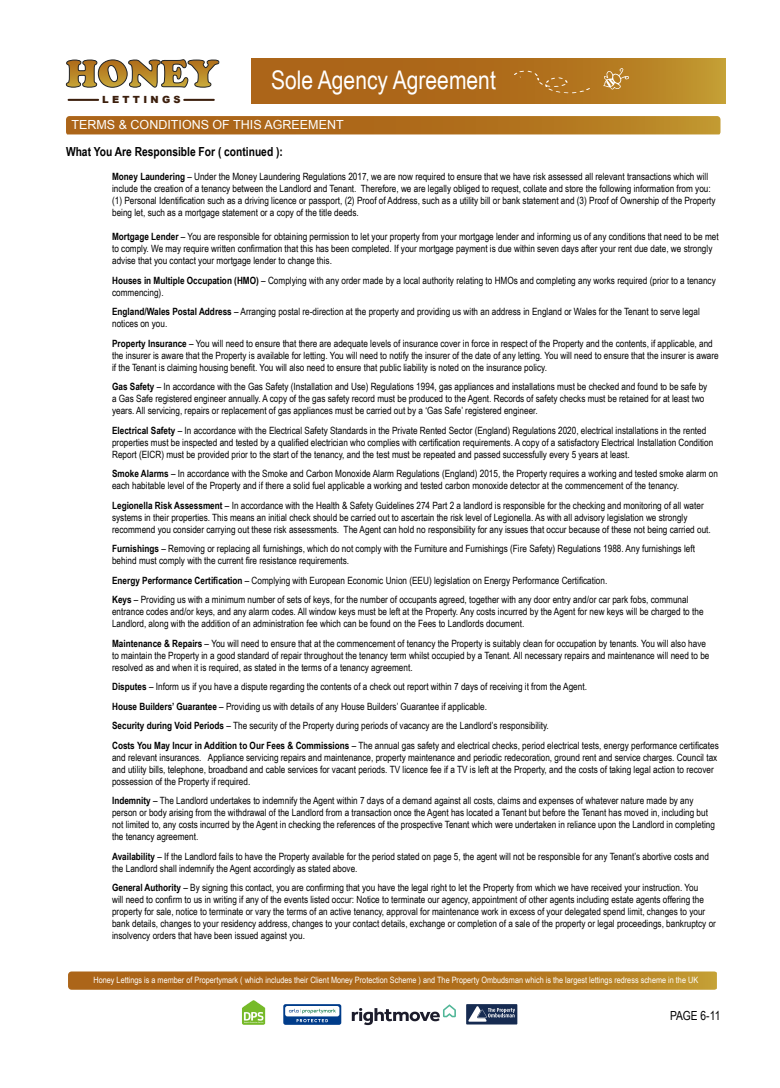
<style>
.page{position:relative;width:780px;height:1088px;background:#fff}
.page>*{position:absolute;margin:0;border:0;box-sizing:border-box;transform-origin:0 0}
.t1{font:25.62px "Arial Narrow";color:#fff}
.t2{font:700 12.5px "Arial Narrow";color:#000}
.t3{font:12.5px "Arial";color:#fff}
.t4{font:12.5px "Arial Narrow";letter-spacing:-.03em;color:#000}
.t5{font:10px/12px "Arial Narrow";color:#000}
.t6{font:900 9.88px "Arial";color:#3c1f0d}
.t7{font:8.75px "Arial Narrow";color:#fff}
.s1{font-weight:700}
</style>
<div class="page">
<svg style="left:68px;top:971px;width:648px;height:19px;background:#b47726"></svg>
<svg style="left:242px;top:1000px;width:23px;height:25px"></svg>
<svg style="left:352px;top:1004px;width:104px;height:21px"></svg>
<svg style="left:283px;top:1004px;width:58px;height:21px"></svg>
<div style="left:466px;top:1004px;width:51px;height:20px;background:#162b51"></div>
<svg style="left:468px;top:1006px;width:47px;height:15px"></svg>
<svg style="left:251px;top:58px;width:474px;height:45px;background:#b1711e"></svg>
<svg style="left:514px;top:71px;width:76px;height:22px;background:#b37626"></svg>
<svg style="left:603px;top:68px;width:26px;height:22px"></svg>
<svg style="left:66px;top:116px;width:654px;height:18px;background:#b0701e"></svg>
<hr style="left:69px;top:99px;width:29px;height:2px;background:#3c1f0d">
<hr style="left:184px;top:99px;width:30px;height:2px;background:#3c1f0d">
<svg style="left:66px;top:59px;width:153px;height:29px"></svg>
<p class="t6" style="left:102px;top:92px;width:80px">L E T T I N G S</p>
<h1 class="t1" style="left:271px;top:61px;width:226px">Sole Agency Agreement</h1>
<p class="t3" style="left:71px;top:116px;width:274px">TERMS &amp; CONDITIONS OF THIS AGREEMENT</p>
<p class="t2" style="left:66px;top:142px;width:218px">What You Are Responsible For ( continued ):</p>
<p class="t5" style="left:112px;top:170px;width:605px"><span class="s1">Money Laundering</span> – Under the Money Laundering Regulations 2017, we are now required to ensure that we have risk assessed all relevant transactions which will include the creation of a tenancy between the Landlord and Tenant. Therefore, we are legally obliged to request, collate and store the following information from you: (1) Personal Identification such as a driving licence or passport, (2) Proof of Address, such as a utility bill or bank statement and (3) Proof of Ownership of the Property being let, such as a mortgage statement or a copy of the title deeds.</p>
<p class="t5" style="left:112px;top:230px;width:608px"><span class="s1">Mortgage Lender</span> – You are responsible for obtaining permission to let your property from your mortgage lender and informing us of any conditions that need to be met to comply. We may require written confirmation that this has been completed. If your mortgage payment is due within seven days after your rent due date, we strongly advise that you contact your mortgage lender to change this.</p>
<p class="t5" style="left:112px;top:274px;width:605px"><span class="s1">Houses in Multiple Occupation (HMO)</span> – Complying with any order made by a local authority relating to HMOs and completing any works required (prior to a tenancy commencing).</p>
<p class="t5" style="left:112px;top:305px;width:589px"><span class="s1">England/Wales Postal Address</span> – Arranging postal re-direction at the property and providing us with an address in England or Wales for the Tenant to serve legal notices on you.</p>
<p class="t5" style="left:112px;top:337px;width:608px"><span class="s1">Property Insurance</span> – You will need to ensure that there are adequate levels of insurance cover in force in respect of the Property and the contents, if applicable, and the insurer is aware that the Property is available for letting. You will need to notify the insurer of the date of any letting. You will need to ensure that the insurer is aware if the Tenant is claiming housing benefit. You will also need to ensure that public liability is noted on the insurance policy.</p>
<p class="t5" style="left:112px;top:380px;width:596px"><span class="s1">Gas Safety</span> – In accordance with the Gas Safety (Installation and Use) Regulations 1994, gas appliances and installations must be checked and found to be safe by a Gas Safe registered engineer annually. A copy of the gas safety record must be produced to the Agent. Records of safety checks must be retained for at least two years. All servicing, repairs or replacement of gas appliances must be carried out by a ‘Gas Safe’ registered engineer.</p>
<p class="t5" style="left:112px;top:424px;width:602px"><span class="s1">Electrical Safety</span> – In accordance with the Electrical Safety Standards in the Private Rented Sector (England) Regulations 2020, electrical installations in the rented properties must be inspected and tested by a qualified electrician who complies with certification requirements. A copy of a satisfactory Electrical Installation Condition<br>Report (EICR) must be provided prior to the start of the tenancy, and the test must be repeated and passed successfully every 5 years at least.</p>
<p class="t5" style="left:112px;top:467px;width:607px"><span class="s1">Smoke Alarms</span> – In accordance with the Smoke and Carbon Monoxide Alarm Regulations (England) 2015, the Property requires a working and tested smoke alarm on each habitable level of the Property and if there a solid fuel applicable a working and tested carbon monoxide detector at the commencement of the tenancy.</p>
<p class="t5" style="left:112px;top:499px;width:600px"><span class="s1">Legionella Risk Assessment</span> – In accordance with the Health &amp; Safety Guidelines 274 Part 2 a landlord is responsible for the checking and monitoring of all water systems in their properties. This means an initial check should be carried out to ascertain the risk level of Legionella. As with all advisory legislation we strongly recommend you consider carrying out these risk assessments. The Agent can hold no responsibility for any issues that occur because of these not being carried out.</p>
<p class="t5" style="left:112px;top:542px;width:584px"><span class="s1">Furnishings</span> – Removing or replacing all furnishings, which do not comply with the Furniture and Furnishings (Fire Safety) Regulations 1988. Any furnishings left behind must comply with the current fire resistance requirements.</p>
<p class="t5" style="left:112px;top:570px;width:578px;line-height:19.5px"><span class="s1">Energy Performance Certification</span> – Complying with European Economic Union (EEU) legislation on Energy Performance Certification.<br><span class="s1">Keys</span> – Providing us with a minimum number of sets of keys, for the number of occupants agreed, together with any door entry and/or car park fobs, communal</p>
<p class="t5" style="left:112px;top:605px;width:593px">entrance codes and/or keys, and any alarm codes. All window keys must be left at the Property. Any costs incurred by the Agent for new keys will be charged to the<br>Landlord, along with the addition of an administration fee which can be found on the Fees to Landlords document.</p>
<p class="t5" style="left:112px;top:637px;width:599px"><span class="s1">Maintenance &amp; Repairs</span> – You will need to ensure that at the commencement of tenancy the Property is suitably clean for occupation by tenants. You will also have to maintain the Property in a good standard of repair throughout the tenancy term whilst occupied by a Tenant. All necessary repairs and maintenance will need to be resolved as and when it is required, as stated in the terms of a tenancy agreement.</p>
<p class="t5" style="left:112px;top:677px;width:608px;line-height:19.5px"><span class="s1">Disputes</span> – Inform us if you have a dispute regarding the contents of a check out report within 7 days of receiving it from the Agent.<br><span class="s1">House Builders’ Guarantee</span> – Providing us with details of any House Builders’ Guarantee if applicable.<br><span class="s1">Security during Void Periods</span> – The security of the Property during periods of vacancy are the Landlord’s responsibility.<br><span class="s1">Costs You May Incur in Addition to Our Fees &amp; Commissions</span> – The annual gas safety and electrical checks, period electrical tests, energy performance certificates</p>
<p class="t5" style="left:112px;top:751px;width:606px">and relevant insurances. Appliance servicing repairs and maintenance, property maintenance and periodic redecoration, ground rent and service charges. Council tax and utility bills, telephone, broadband and cable services for vacant periods. TV licence fee if a TV is left at the Property, and the costs of taking legal action to recover possession of the Property if required.</p>
<p class="t5" style="left:112px;top:794px;width:604px"><span class="s1">Indemnity</span> – The Landlord undertakes to indemnify the Agent within 7 days of a demand against all costs, claims and expenses of whatever nature made by any person or body arising from the withdrawal of the Landlord from a transaction once the Agent has located a Tenant but before the Tenant has moved in, including but not limited to, any costs incurred by the Agent in checking the references of the prospective Tenant which were undertaken in reliance upon the Landlord in completing the tenancy agreement.</p>
<p class="t5" style="left:112px;top:850px;width:598px"><span class="s1">Availability</span> – If the Landlord fails to have the Property available for the period stated on page 5, the agent will not be responsible for any Tenant’s abortive costs and the Landlord shall indemnify the Agent accordingly as stated above.</p>
<p class="t5" style="left:112px;top:881px;width:605px"><span class="s1">General Authority</span> – By signing this contact, you are confirming that you have the legal right to let the Property from which we have received your instruction. You<br>will need to confirm to us in writing if any of the events listed occur: Notice to terminate our agency, appointment of other agents including estate agents offering the property for sale, notice to terminate or vary the terms of an active tenancy, approval for maintenance work in excess of your delegated spend limit, changes to your bank details, changes to your residency address, changes to your contact details, exchange or completion of a sale of the property or legal proceedings, bankruptcy or insolvency orders that have been issued against you.</p>
<p class="t7" style="left:93px;top:973px;width:606px">Honey Lettings is a member of Propertymark ( which includes their Client Money Protection Scheme ) and The Property Ombudsman which is the largest lettings redress scheme in the UK</p>
<p class="t4" style="left:670px;top:1006px;width:52px">PAGE 6-11</p>
</div>
